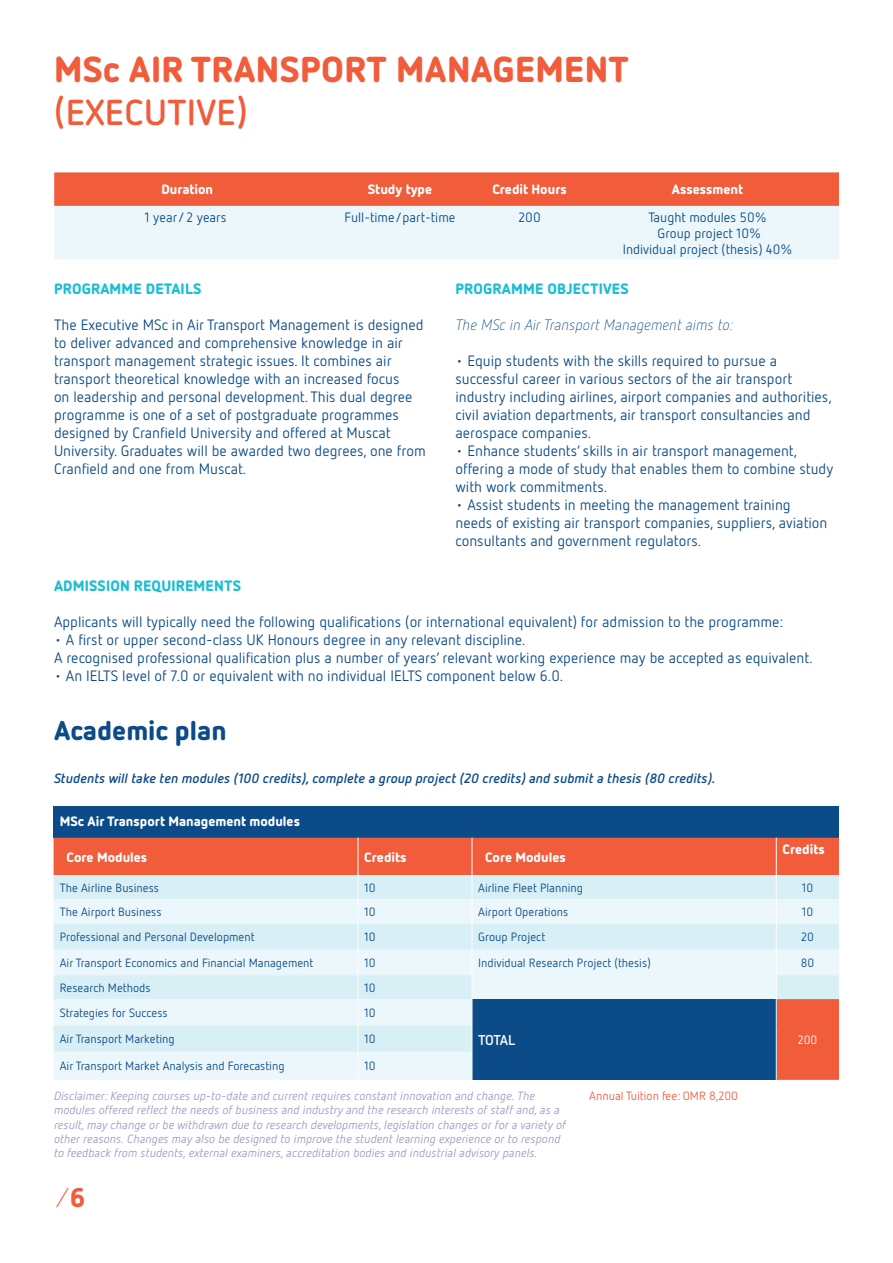
<style>
.page{position:relative;width:893px;height:1263px;background:#fff}
.page>*{position:absolute;margin:0;border:0;box-sizing:border-box;transform-origin:0 0}
.t1{font:900 36px "Netto Pro";letter-spacing:.01em;color:#f15c3a}
.t2{font:700 36px "Netto Pro";letter-spacing:.01em;color:#f15c3a}
.t3{font:900 27px "Netto Pro";color:#0b4b87}
.t4{font:italic 300 27px "Netto Pro";color:#f15c3a}
.t5{font:15px/18px "Netto Pro";color:#0b4b87}
.t6{font:900 15px "Netto Pro";letter-spacing:.01em;color:#1cbed5}
.t7{font:italic 300 15px "Netto Pro";color:#0b4b87}
.t8{font:700 14.25px "Netto Pro";color:#fff}
.t9{font:900 13.5px "Netto Pro";color:#fff}
.t10{font:italic 700 13.5px "Netto Pro";color:#0b4b87}
.t11{font:13.5px/16.2px "Netto Pro";color:#0b4b87;text-align:center}
.t12{font:italic 12px/14.4px "Netto Pro";color:#999fc1}
.t13{font:12px "Netto Pro";color:#0b4b87}
.t14{font:12px "Netto Pro";color:#f15c3a}
.t15{font:12px "Netto Pro";color:#fff}
.s1{font-weight:900;font-style:normal}
</style>
<div class="page">
<svg style="left:54px;top:172px;width:785px;height:87px;background:#edbbb0"></svg>
<div style="left:54px;top:806px;width:785px;height:32px;background:#0b4b87"></div>
<div style="left:54px;top:838px;width:785px;height:37px;background:#f15c3a"></div>
<div style="left:54px;top:875px;width:785px;height:24px;background:#d7eff5"></div>
<svg style="left:54px;top:899px;width:785px;height:181px;background:#e4edf0"></svg>
<div style="left:472px;top:999px;width:304px;height:81px;background:#0b4b87"></div>
<hr style="left:776px;top:838px;width:1px;height:37px;background:#fff">
<hr style="left:472px;top:838px;width:1px;height:37px;background:#fff">
<hr style="left:358px;top:838px;width:1px;height:37px;background:#fff">
<svg style="left:358px;top:875px;width:1px;height:205px"></svg>
<svg style="left:776px;top:875px;width:1px;height:205px"></svg>
<svg style="left:472px;top:875px;width:1px;height:205px"></svg>
<h1 class="t1" style="left:54px;top:44px;width:576px">MSc Air Transport Management</h1>
<h1 class="t2" style="left:54px;top:88px;width:195px">(EXECUTIVE)</h1>
<p class="t9" style="left:161px;top:180px;width:53px">Duration</p>
<p class="t9" style="left:368px;top:180px;width:66px">Study type</p>
<p class="t9" style="left:492px;top:180px;width:76px">Credit Hours</p>
<p class="t9" style="left:672px;top:180px;width:73px">Assessment</p>
<p class="t11" style="left:623px;top:208px;width:171px">Taught modules 50%<br>Group project 10%<br>Individual project (thesis) 40%</p>
<p class="t11" style="left:145px;top:208px;width:83px">1 year/ 2 years</p>
<p class="t11" style="left:345px;top:208px;width:112px">Full-time/part-time</p>
<p class="t11" style="left:518px;top:208px;width:24px">200</p>
<p class="t6" style="left:54px;top:278px;width:149px">Programm e details</p>
<p class="t5" style="left:54px;top:315px;width:373px">The Executive MSc in Air Transport Management is designed to deliver advanced and comprehensive knowledge in air transport management strategic issues. It combines air transport theoretical knowledge with an increased focus<br>on leadership and personal development. This dual degree programme is one of a set of postgraduate programmes designed by Cranfield University and offered at Muscat University. Graduates will be awarded two degrees, one from Cranfield and one from Muscat.</p>
<p class="t6" style="left:455px;top:278px;width:175px">Programm e objectives</p>
<p class="t7" style="left:455px;top:315px;width:280px">The MSc in Air Transport Management aims to:</p>
<p class="t5" style="left:455px;top:351px;width:378px">• Equip students with the skills required to pursue a successful career in various sectors of the air transport industry including airlines, airport companies and authorities, civil aviation departments, air transport consultancies and aerospace companies.</p>
<p class="t5" style="left:455px;top:441px;width:379px">• Enhance students’ skills in air transport management, offering a mode of study that enables them to combine study with work commitments.</p>
<p class="t5" style="left:455px;top:495px;width:373px">• Assist students in meeting the management training needs of existing air transport companies, suppliers, aviation consultants and government regulators.</p>
<p class="t6" style="left:54px;top:575px;width:189px">Admission requirements</p>
<p class="t5" style="left:54px;top:612px;width:731px">Applicants will typically need the following qualifications (or international equivalent) for admission to the programme:</p>
<p class="t5" style="left:54px;top:630px;width:760px">• A first or upper second-class UK Honours degree in any relevant discipline.<br>A recognised professional qualification plus a number of years’ relevant working experience may be accepted as equivalent.</p>
<p class="t5" style="left:54px;top:666px;width:511px">• An IELTS level of 7.0 or equivalent with no individual IELTS component below 6.0.</p>
<h2 class="t3" style="left:54px;top:712px;width:174px">Academic plan</h2>
<p class="t10" style="left:54px;top:769px;width:663px">Students will take ten modules (100 credits), complete a group project (20 credits) and submit a thesis (80 credits).</p>
<p class="t9" style="left:60px;top:812px;width:242px">MSc Air Transport Management modules</p>
<p class="t9" style="left:782px;top:840px;width:44px">Credits</p>
<p class="t9" style="left:67px;top:847px;width:82px">Core Modules</p>
<p class="t9" style="left:364px;top:847px;width:44px">Credits</p>
<p class="t9" style="left:485px;top:847px;width:82px">Core Modules</p>
<p class="t13" style="left:60px;top:880px;width:101px">The Airline Business</p>
<p class="t13" style="left:364px;top:880px;width:13px">10</p>
<p class="t13" style="left:478px;top:880px;width:106px">Airline Fleet Planning</p>
<p class="t13" style="left:802px;top:880px;width:13px">10</p>
<p class="t13" style="left:60px;top:904px;width:103px">The Airport Business</p>
<p class="t13" style="left:364px;top:904px;width:13px">10</p>
<p class="t13" style="left:478px;top:904px;width:92px">Airport Operations</p>
<p class="t13" style="left:802px;top:904px;width:13px">10</p>
<p class="t13" style="left:60px;top:929px;width:196px">Professional and Personal Development</p>
<p class="t13" style="left:364px;top:929px;width:13px">10</p>
<p class="t13" style="left:478px;top:929px;width:68px">Group Project</p>
<p class="t13" style="left:801px;top:929px;width:14px">20</p>
<p class="t13" style="left:60px;top:955px;width:255px">Air Transport Economics and Financial Management</p>
<p class="t13" style="left:364px;top:955px;width:13px">10</p>
<p class="t13" style="left:478px;top:955px;width:174px">Individual Research Project (thesis)</p>
<p class="t13" style="left:801px;top:955px;width:15px">80</p>
<p class="t13" style="left:60px;top:980px;width:92px">Research Methods</p>
<p class="t13" style="left:364px;top:980px;width:13px">10</p>
<p class="t13" style="left:60px;top:1005px;width:109px">Strategies for Success</p>
<p class="t13" style="left:364px;top:1005px;width:13px">10</p>
<p class="t13" style="left:60px;top:1031px;width:117px">Air Transport Marketing</p>
<p class="t13" style="left:364px;top:1031px;width:13px">10</p>
<p class="t13" style="left:60px;top:1058px;width:226px">Air Transport Market Analysis and Forecasting</p>
<p class="t13" style="left:364px;top:1058px;width:13px">10</p>
<p class="t8" style="left:478px;top:1030px;width:9px">TOTAL</p>
<p class="t15" style="left:798px;top:1032px;width:21px">200</p>
<p class="t12" style="left:54px;top:1088px;width:514px">Disclaimer: Keeping courses up-to-date and current requires constant innovation and change. The modules offered reflect the needs of business and industry and the research interests of staff and, as a result, may change or be withdrawn due to research developments, legislation changes or for a variety of other reasons. Changes may also be designed to improve the student learning experience or to respond to feedback from students, external examiners, accreditation bodies and industrial advisory panels.</p>
<h2 class="t4" style="left:54px;top:1180px;width:33px">/<span class="s1">6</span></h2>
<p class="t14" style="left:589px;top:1088px;width:150px">Annual Tuition fee: OMR 8,200</p>
</div>
